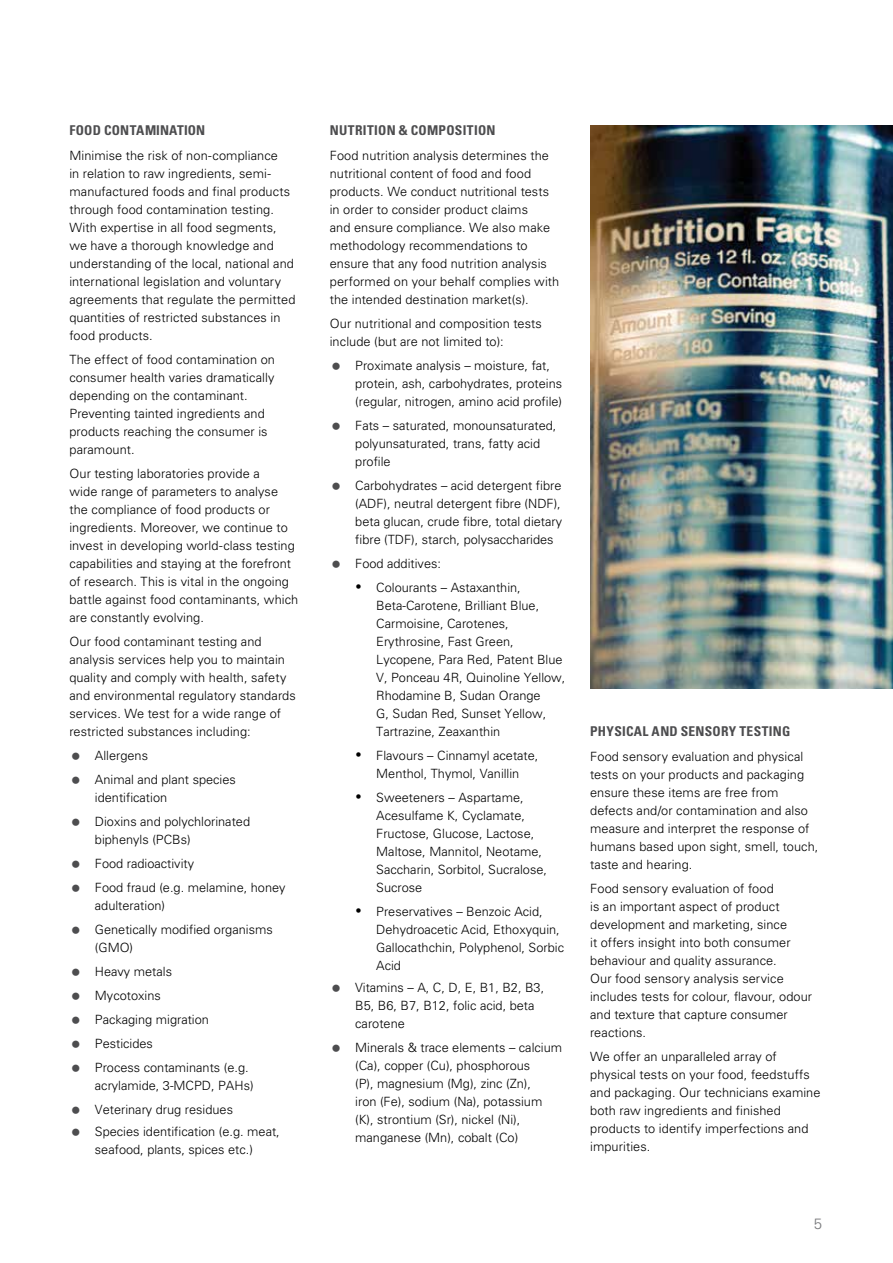
<style>
.page{position:relative;width:893px;height:1263px;background:#fff}
.page>*{position:absolute;margin:0;border:0;box-sizing:border-box;transform-origin:0 0}
.t1{font:300 15px "Univers";color:#77787b}
.t2{font:700 condensed 13.5px "Univers";letter-spacing:.02em;color:#4d4d4f}
.t3{font:300 12.75px/18px "Univers";letter-spacing:.005em;color:#000}
</style>
<div class="page">
<img style="left:590px;top:126px;width:303px;height:562px">
<p class="t2" style="left:69px;top:122px;width:137px">FOOD CONTAMINATION</p>
<p class="t3" style="left:69px;top:146px;width:227px">Minimise the risk of non-compliance<br>in relation to raw ingredients, semi&shy;manufactured foods and final products through food contamination testing.<br>With expertise in all food segments, we have a thorough knowledge and understanding of the local, national and international legislation and voluntary agreements that regulate the permitted quantities of restricted substances in food products.</p>
<p class="t3" style="left:69px;top:350px;width:207px">The effect of food contamination on consumer health varies dramatically depending on the contaminant.<br>Preventing tainted ingredients and products reaching the consumer is paramount.</p>
<p class="t3" style="left:69px;top:464px;width:230px">Our testing laboratories provide a<br>wide range of parameters to analyse the compliance of food products or ingredients. Moreover, we continue to invest in developing world-class testing capabilities and staying at the forefront of research. This is vital in the ongoing battle against food contaminants, which are constantly evolving.</p>
<p class="t3" style="left:69px;top:632px;width:228px">Our food contaminant testing and analysis services help you to maintain quality and comply with health, safety and environmental regulatory standards services. We test for a wide range of restricted substances including:</p>
<p class="t3" style="left:95px;top:744px;width:143px;line-height:24px">Allergens<br>Animal and plant species</p>
<p class="t3" style="left:95px;top:786px;width:157px;line-height:24px">identification<br>Dioxins and polychlorinated</p>
<p class="t3" style="left:95px;top:827px;width:192px;line-height:24px">biphenyls (PCBs)<br>Food radioactivity<br>Food fraud (e.g. melamine, honey</p>
<p class="t3" style="left:95px;top:893px;width:179px;line-height:24px">adulteration)<br>Genetically modified organisms</p>
<p class="t3" style="left:95px;top:935px;width:155px;line-height:24px">(GMO)<br>Heavy metals<br>Mycotoxins<br>Packaging migration<br>Pesticides<br>Process contaminants (e.g.</p>
<p class="t3" style="left:95px;top:1073px;width:160px;line-height:24px">acrylamide, 3-MCPD, PAHs)<br>Veterinary drug residues</p>
<p class="t3" style="left:95px;top:1122px;width:186px">Species identification (e.g. meat, seafood, plants, spices etc.)</p>
<p class="t2" style="left:330px;top:122px;width:167px">NUTRITION &amp; COMPOSITION</p>
<p class="t3" style="left:330px;top:146px;width:231px">Food nutrition analysis determines the nutritional content of food and food products. We conduct nutritional tests in order to consider product claims<br>and ensure compliance. We also make methodology recommendations to ensure that any food nutrition analysis performed on your behalf complies with the intended destination market(s).</p>
<p class="t3" style="left:330px;top:314px;width:214px">Our nutritional and composition tests include (but are not limited to):</p>
<p class="t3" style="left:355px;top:356px;width:208px">Proximate analysis – moisture, fat, protein, ash, carbohydrates, proteins (regular, nitrogen, amino acid profile)</p>
<p class="t3" style="left:355px;top:416px;width:203px">Fats – saturated, monounsaturated, polyunsaturated, trans, fatty acid profile</p>
<p class="t3" style="left:355px;top:476px;width:208px;text-align:justify">Carbohydrates – acid detergent fibre (ADF), neutral detergent fibre (NDF), beta glucan, crude fibre, total dietary fibre (TDF), starch, polysaccharides</p>
<p class="t3" style="left:355px;top:554px;width:87px">Food additives:</p>
<p class="t3" style="left:376px;top:578px;width:191px;text-indent:-21px">• Colourants – Astaxanthin,<br>Beta-Carotene, Brilliant Blue,<br>Carmoisine, Carotenes,<br>Erythrosine, Fast Green,<br>Lycopene, Para Red, Patent Blue<br>V, Ponceau 4R, Quinoline Yellow,<br>Rhodamine B, Sudan Orange<br>G, Sudan Red, Sunset Yellow,<br>Tartrazine, Zeaxanthin</p>
<p class="t3" style="left:355px;top:746px;width:185px;text-align:center">• Flavours – Cinnamyl acetate,<br>Menthol, Thymol, Vanillin</p>
<p class="t3" style="left:376px;top:788px;width:172px;text-indent:-21px">• Sweeteners – Aspartame,<br>Acesulfame K, Cyclamate,<br>Fructose, Glucose, Lactose,<br>Maltose, Mannitol, Neotame,<br>Saccharin, Sorbitol, Sucralose,<br>Sucrose</p>
<p class="t3" style="left:376px;top:902px;width:189px;text-indent:-21px">• Preservatives – Benzoic Acid,<br>Dehydroacetic Acid, Ethoxyquin,<br>Gallocathchin, Polyphenol, Sorbic<br>Acid</p>
<p class="t3" style="left:355px;top:978px;width:190px">Vitamins – A, C, D, E, B1, B2, B3,<br>B5, B6, B7, B12, folic acid, beta carotene</p>
<p class="t3" style="left:355px;top:1038px;width:208px">Minerals &amp; trace elements – calcium (Ca), copper (Cu), phosphorous<br>(P), magnesium (Mg), zinc (Zn),<br>iron (Fe), sodium (Na), potassium (K), strontium (Sr), nickel (Ni), manganese (Mn), cobalt (Co)</p>
<p class="t2" style="left:590px;top:723px;width:202px">PHYSICAL AND SENSORY TESTING</p>
<p class="t3" style="left:590px;top:747px;width:230px">Food sensory evaluation and physical tests on your products and packaging ensure these items are free from defects and/or contamination and also measure and interpret the response of humans based upon sight, smell, touch, taste and hearing.</p>
<p class="t3" style="left:590px;top:879px;width:224px">Food sensory evaluation of food<br>is an important aspect of product development and marketing, since<br>it offers insight into both consumer behaviour and quality assurance.<br>Our food sensory analysis service includes tests for colour, flavour, odour and texture that capture consumer reactions.</p>
<p class="t3" style="left:590px;top:1047px;width:232px">We offer an unparalleled array of physical tests on your food, feedstuffs and packaging. Our technicians examine both raw ingredients and finished products to identify imperfections and impurities.</p>
<p class="t1" style="left:814px;top:1214px;width:10px">5</p>
</div>
